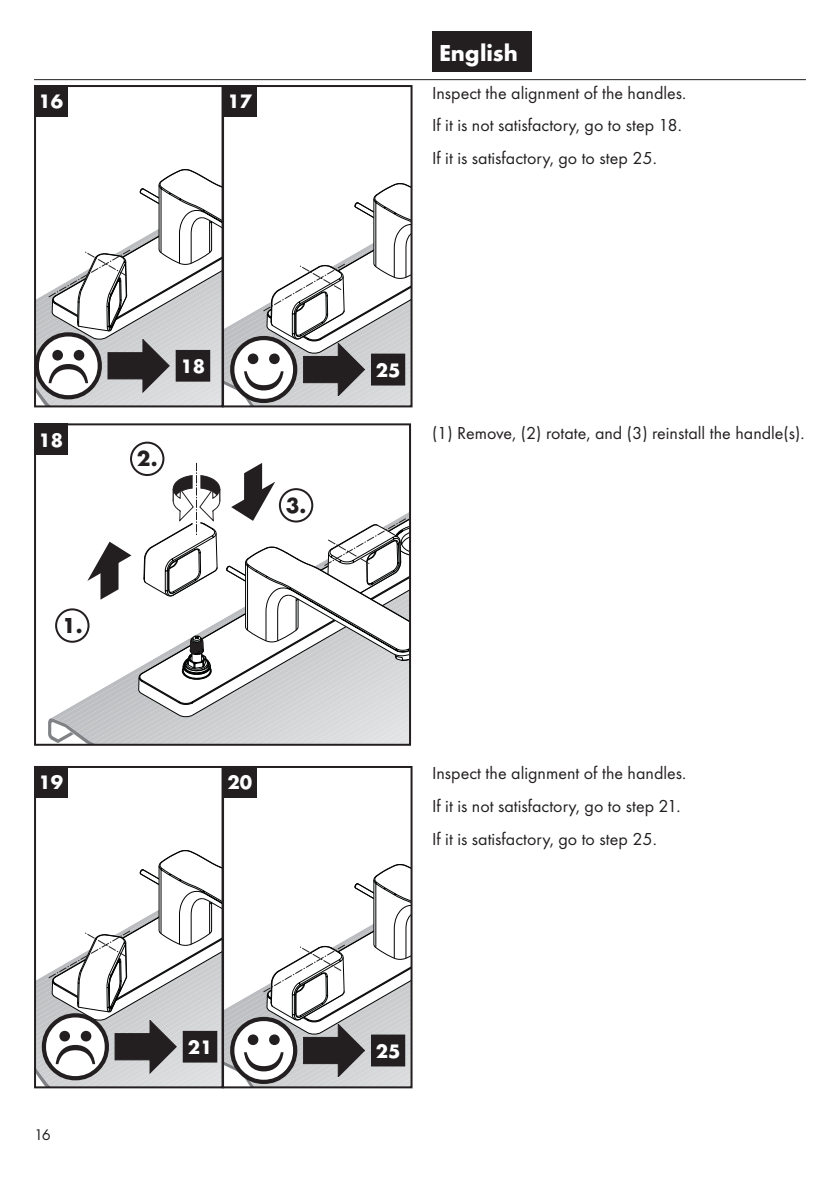
<style>
.page{position:relative;width:840px;height:1191px;background:#fff}
.page>*{position:absolute;margin:0;border:0;box-sizing:border-box;transform-origin:0 0}
.t1{font:700 24px "Futura TOT";color:#fff}
.t2{font:700 20px "Futura LT";color:#231f20}
.t3{font:18px/33px "Futura TOT Boo";color:#231f20}
.t4{font:700 18px "Futura LT";color:#fff}
.t5{font:16px "Futura TOT Boo";color:#231f20}
</style>
<div class="page">
<hr style="left:34px;top:79px;width:771px;height:1px;background:#231f20">
<div style="left:432px;top:32px;width:99px;height:40px;background:#231f20"></div>
<svg style="left:48px;top:463px;width:360px;height:280px"></svg>
<div style="left:34px;top:423px;width:377px;height:323px;border:2px solid #231f20"></div>
<div style="left:34px;top:85px;width:34px;height:31px;background:#231f20"></div>
<div style="left:223px;top:85px;width:33px;height:31px;background:#231f20"></div>
<svg style="left:35px;top:115px;width:376px;height:291px"></svg>
<div style="left:176px;top:350px;width:33px;height:31px;background:#231f20"></div>
<div style="left:176px;top:350px;width:34px;height:31px;border:1px solid #231f20"></div>
<div style="left:56px;top:609px;width:32px;height:33px;background:#fff;border-radius:50%"></div>
<div style="left:55px;top:608px;width:34px;height:35px;border:2px solid #231f20;border-radius:50%"></div>
<div style="left:131px;top:442px;width:32px;height:33px;background:#fff;border-radius:50%"></div>
<div style="left:130px;top:441px;width:34px;height:35px;border:2px solid #231f20;border-radius:50%"></div>
<div style="left:280px;top:489px;width:32px;height:32px;background:#fff;border-radius:50%"></div>
<div style="left:279px;top:488px;width:34px;height:34px;border:2px solid #231f20;border-radius:50%"></div>
<div style="left:34px;top:423px;width:34px;height:32px;background:#231f20"></div>
<div style="left:34px;top:766px;width:34px;height:31px;background:#231f20"></div>
<div style="left:223px;top:766px;width:33px;height:31px;background:#231f20"></div>
<svg style="left:35px;top:796px;width:376px;height:291px"></svg>
<div style="left:183px;top:1031px;width:34px;height:31px;background:#231f20"></div>
<p class="t4" style="left:38px;top:89px;width:26px">16</p>
<p class="t4" style="left:227px;top:89px;width:26px">17</p>
<h1 class="t1" style="left:439px;top:39px;width:80px">English</h1>
<p class="t3" style="left:432px;top:76px;width:255px">Inspect the alignment of the handles.<br>If it is not satisfactory, go to step 18.<br>If it is satisfactory, go to step 25.</p>
<p class="t4" style="left:38px;top:428px;width:26px">18</p>
<p class="t2" style="left:62px;top:612px;width:22px">1.</p>
<p class="t4" style="left:180px;top:354px;width:26px">18</p>
<p class="t4" style="left:375px;top:358px;width:26px">25</p>
<p class="t2" style="left:137px;top:445px;width:22px">2.</p>
<p class="t2" style="left:285px;top:492px;width:22px">3.</p>
<p class="t3" style="left:432px;top:416px;width:374px">(1) Remove, (2 ) rotate, and (3) reinstall the handle(s).</p>
<p class="t4" style="left:38px;top:770px;width:26px">19</p>
<p class="t4" style="left:227px;top:770px;width:26px">20</p>
<p class="t3" style="left:432px;top:757px;width:255px">Inspect the alignment of the handles.<br>If it is not satisfactory, go to step 2 1.<br>If it is satisfactory, go to step 25.</p>
<p class="t5" style="left:34px;top:1125px;width:18px">16</p>
<p class="t4" style="left:187px;top:1034px;width:26px">21</p>
<p class="t4" style="left:375px;top:1039px;width:26px">25</p>
</div>
